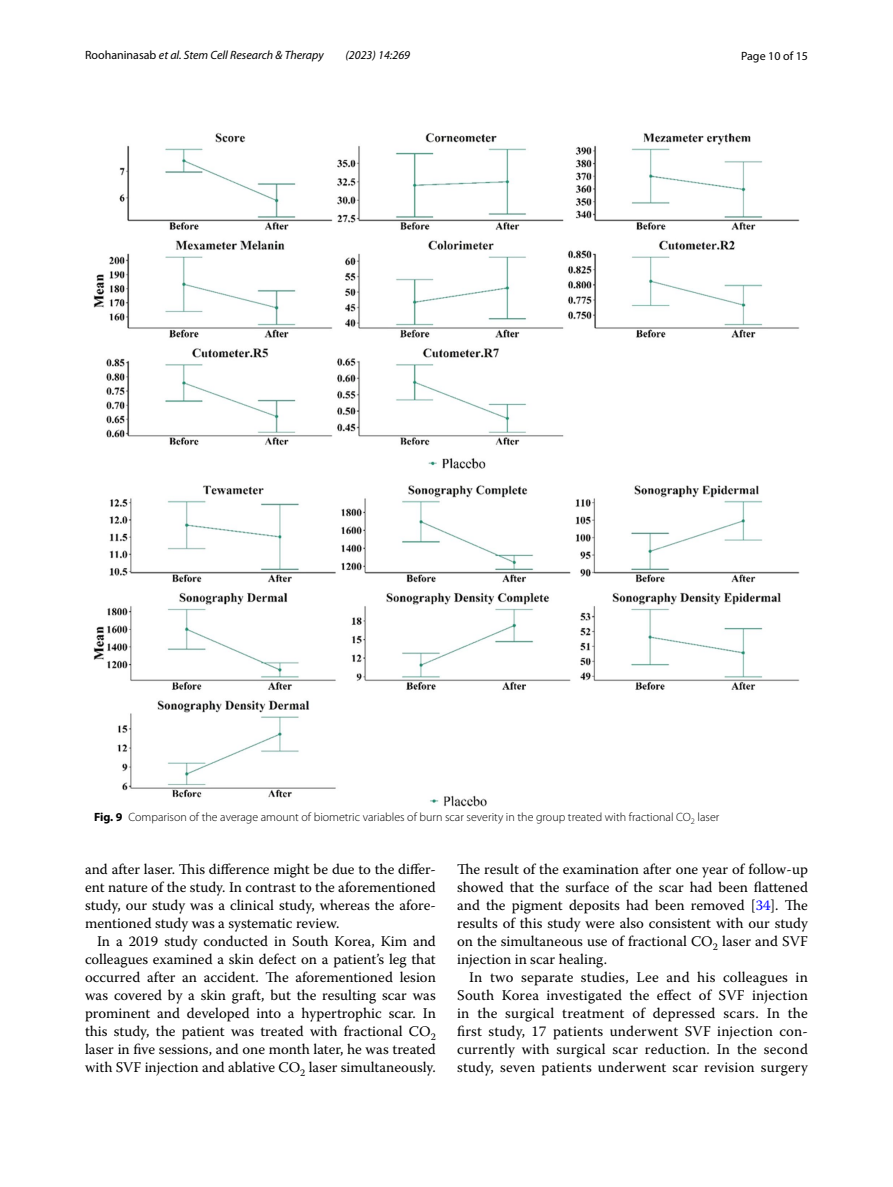
<style>
.page{position:relative;width:893px;height:1187px;background:#fff}
.page>*{position:absolute;margin:0;border:0;box-sizing:border-box;transform-origin:0 0}
.t1{font:14.7px/18px "Warnock Pro";letter-spacing:.005em;color:#000;text-align:justify}
.t2{font:300 12px "Myriad Pro";color:#000}
.t3{font:italic 12px "Myriad Pro";color:#000}
.t4{font:12px "Myriad Pro";color:#000}
.s1{font-style:normal}
.s2{font-weight:700}
.s3{color:#00f}
</style>
<div class="page">
<img style="left:94px;top:133px;width:705px;height:673px">
<p class="t3" style="left:85px;top:48px;width:240px"><span class="s1">Roohaninasab</span> et al. Stem Cell Research &amp; Therapy</p>
<p class="t3" style="left:346px;top:48px;width:66px">(2023) 14:269</p>
<p class="t4" style="left:741px;top:48px;width:68px">Page 10 of 15</p>
<p class="t2" style="left:94px;top:810px;width:627px"><span class="s2">Fig. 9</span> Comparison of the average amount of biometric variables of burn scar severity in the group treated with fractional CO<sub>2</sub> laser</p>
<p class="t1" style="left:85px;top:860px;width:352px">and after laser. This difference might be due to the differ&shy;ent nature of the study. In contrast to the aforementioned study, our study was a clinical study, whereas the afore&shy;mentioned study was a systematic review.</p>
<p class="t1" style="left:85px;top:932px;width:352px;text-indent:12px">In a 2019 study conducted in South Korea, Kim and colleagues examined a skin defect on a patient’s leg that occurred after an accident. The aforementioned lesion was covered by a skin graft, but the resulting scar was prominent and developed into a hypertrophic scar. In this study, the patient was treated with fractional CO<sub>2 </sub>laser in five sessions, and one month later, he was treated with SVF injection and ablative CO<sub>2</sub> laser simultaneously.</p>
<p class="t1" style="left:457px;top:860px;width:352px">The result of the examination after one year of follow-up showed that the surface of the scar had been flattened and the pigment deposits had been removed [<span class="s3">34</span>]. The results of this study were also consistent with our study on the simultaneous use of fractional CO<sub>2</sub> laser and SVF injection in scar healing.</p>
<p class="t1" style="left:457px;top:968px;width:352px;text-indent:12px">In two separate studies, Lee and his colleagues in South Korea investigated the effect of SVF injection in the surgical treatment of depressed scars. In the first study, 17 patients underwent SVF injection con&shy;currently with surgical scar reduction. In the second study, seven patients underwent scar revision surgery</p>
</div>
